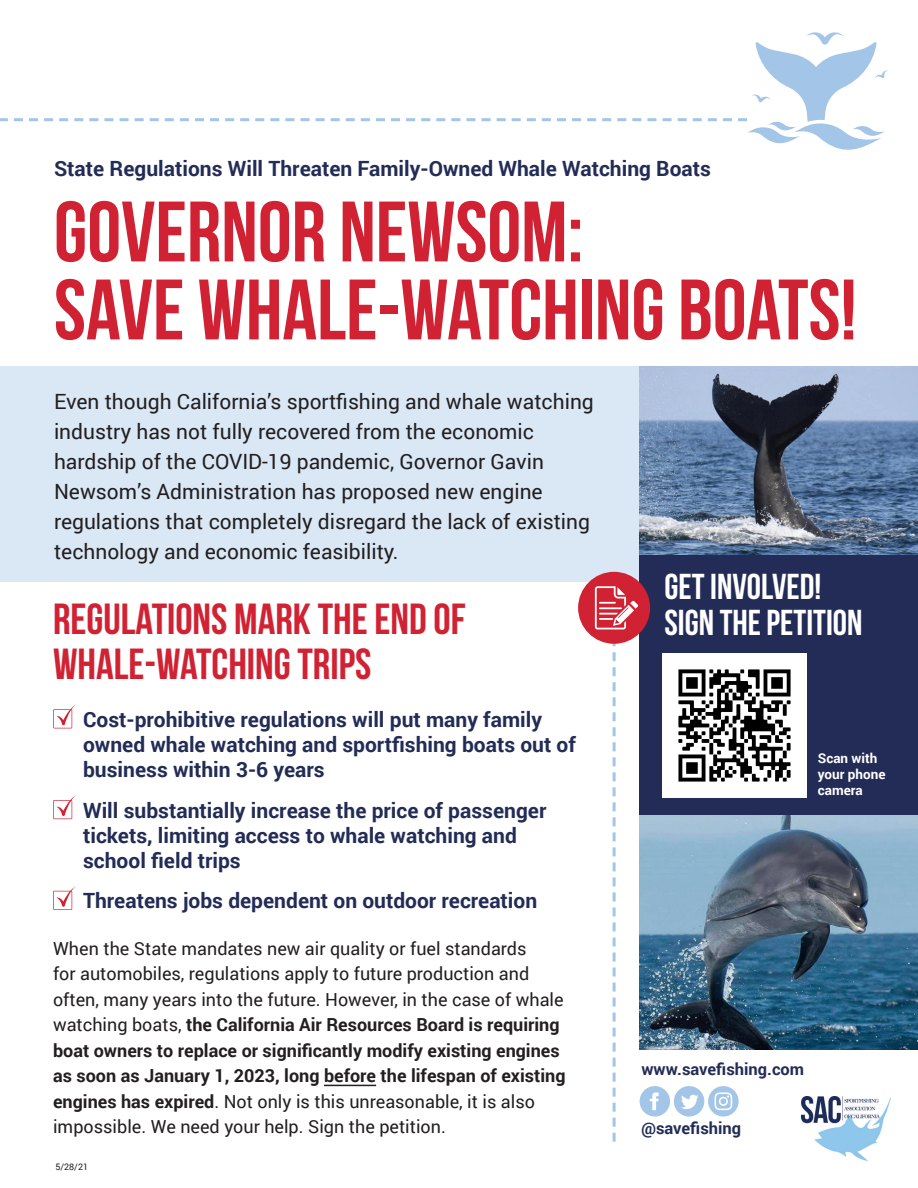
<style>
.page{position:relative;width:918px;height:1188px;background:#fff}
.page>*{position:absolute;margin:0;border:0;box-sizing:border-box;transform-origin:0 0}
.t1{font:700 85.5px/78px "Bebas Neue";color:#d12233}
.t2{font:700 43.5px/45px "Bebas Neue";color:#d12233}
.t3{font:700 36px "Bebas Neue";color:#fff}
.t4{font:700 21px/25.2px "Roboto";color:#232c56}
.t5{font:21px/30px "Roboto";color:#231f20}
.t6{font:18px/25.5px "Roboto";color:#231f20}
.t7{font:700 16.5px "Roboto";color:#232c56}
.t8{font:700 13.5px/16.2px "Roboto";color:#fff}
.t9{font:9px "Roboto";color:#231f20}
.s1{font-weight:700}
</style>
<div class="page">
<div style="left:0;top:366px;width:918px;height:216px;background:#dae8f6"></div>
<hr style="left:324px;top:1085px;width:52px;height:1px;background:#231f20">
<svg style="left:53px;top:704px;width:23px;height:24px"></svg>
<svg style="left:53px;top:795px;width:23px;height:24px"></svg>
<svg style="left:53px;top:886px;width:23px;height:24px"></svg>
<img style="left:801px;top:1096px;width:90px;height:64px">
<div style="left:640px;top:554px;width:278px;height:261px;background:#232c56"></div>
<div style="left:578px;top:572px;width:72px;height:72px;background:#d12233;border-radius:50%"></div>
<svg style="left:595px;top:586px;width:144px;height:556px"></svg>
<img style="left:662px;top:653px;width:145px;height:145px">
<img style="left:640px;top:815px;width:278px;height:235px">
<img style="left:640px;top:366px;width:278px;height:189px">
<svg style="left:0;top:32px;width:888px;height:118px"></svg>
<p class="t4" style="left:54px;top:155px;width:659px">State Regulations Will Threaten Family-Owned Whale Watching Boats</p>
<p class="t1" style="left:54px;top:192px;width:804px">GOVERNOR NEWSOM:<br>SAVE WHALE-WATCHING BOATS!</p>
<p class="t5" style="left:54px;top:386px;width:541px">Even though California’s sportfishing and whale watching industry has not fully recovered from the economic hardship of the COVID-19 pandemic, Governor Gavin Newsom’s Administration has proposed new engine regulations that completely disregard the lack of existing technology and economic feasibility.</p>
<p class="t2" style="left:53px;top:596px;width:414px">REGULATIONS MARK THE END OF<br>WHALE-WATCHING TRIPS</p>
<p class="t4" style="left:83px;top:706px;width:494px">Cost-prohibitive regulations will put many family owned whale watching and sportfishing boats out of business within 3-6 years</p>
<p class="t4" style="left:83px;top:797px;width:465px">Will substantially increase the price of passenger tickets, limiting access to whale watching and school field trips</p>
<p class="t4" style="left:83px;top:888px;width:456px">Threatens jobs dependent on outdoor recreation</p>
<p class="t6" style="left:53px;top:935px;width:514px">When the State mandates new air quality or fuel standards<br>for automobiles, regulations apply to future production and often, many years into the future. However, in the case of whale watching boats, <span class="s1">the California Air Resources Board is requiring boat owners to replace or significantly modify existing engines as soon as January 1, 2023, long before the lifespan of existing engines has expired</span>. Not only is this unreasonable, it is also impossible. We need your help. Sign the petition.</p>
<p class="t9" style="left:55px;top:1160px;width:34px">5/28/21</p>
<p class="t3" style="left:665px;top:567px;width:158px">GET INVOLVED!</p>
<p class="t3" style="left:665px;top:603px;width:200px">SIGN THE PETITION</p>
<p class="t8" style="left:818px;top:750px;width:69px">Scan with your phone camera</p>
<p class="t7" style="left:641px;top:1058px;width:164px">www.savefishing.com</p>
<p class="t7" style="left:641px;top:1116px;width:101px">@savefishing</p>
</div>
